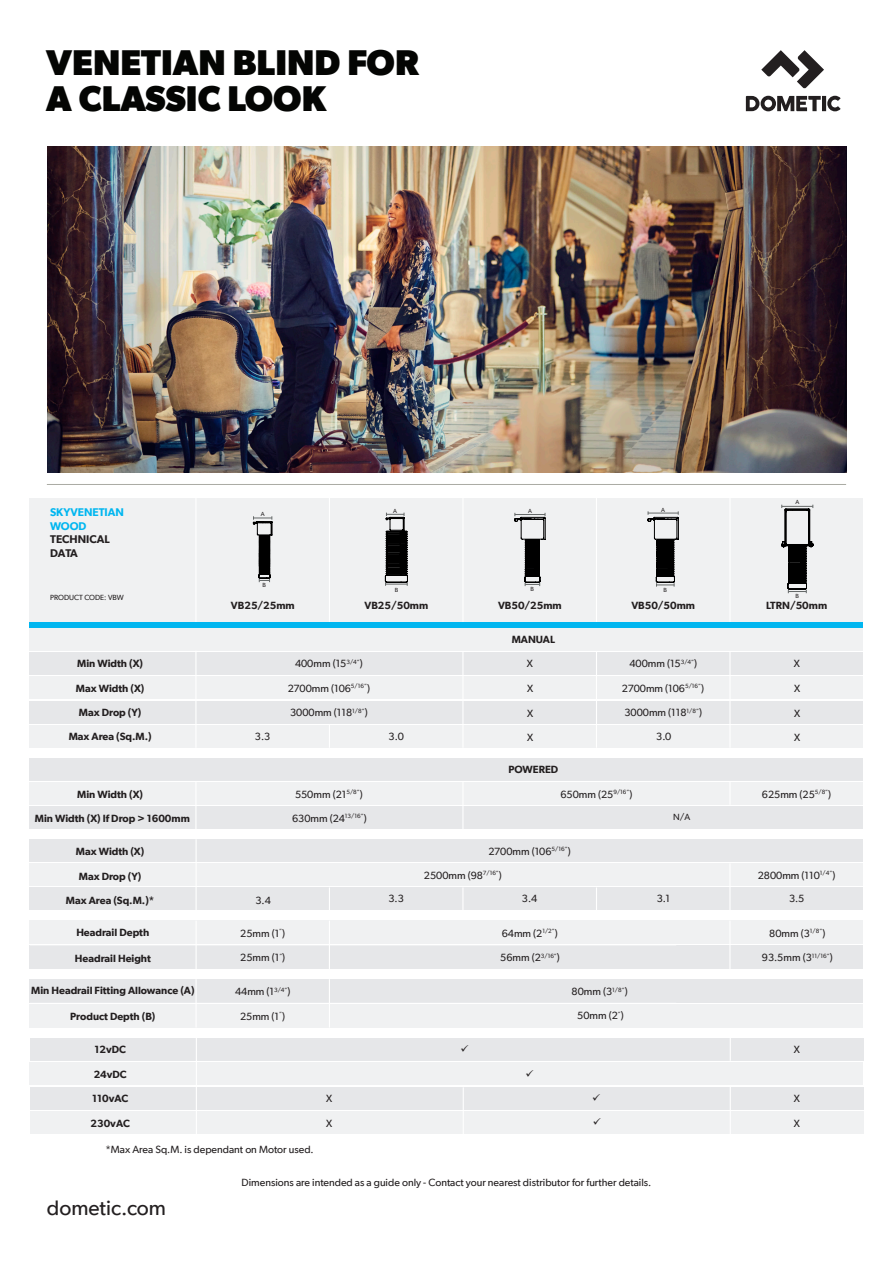
<style>
.page{position:relative;width:893px;height:1263px;background:#fff}
.page>*{position:absolute;margin:0;border:0;box-sizing:border-box;transform-origin:0 0}
.t1{font:700 36px "Gibson";color:#040503}
.t2{font:21px "Gibson";color:#231f20}
.t3{font:600 11.25px/13.5px "Gibson";color:#00b6f0}
.t4{font:600 11.25px "Gibson";color:#231f20}
.t5{font:10.5px "Gibson";color:#231f20}
.t6{font:600 10.5px "Gibson";color:#231f20}
.t7{font:9px "Gibson";color:#231f20}
.t8{font:7.5px "Gibson";color:#231f20}
.t9{font:6px "Gibson";color:#231f20}
</style>
<div class="page">
<div style="left:30px;top:920px;width:833px;height:24px;background:#f0f1f2"></div>
<div style="left:30px;top:1062px;width:833px;height:23px;background:#f0f1f2"></div>
<div style="left:30px;top:1111px;width:833px;height:23px;background:#f0f1f2"></div>
<svg style="left:761px;top:50px;width:63px;height:39px"></svg>
<svg style="left:746px;top:96px;width:95px;height:15px"></svg>
<div style="left:30px;top:498px;width:833px;height:127px;background:#f0f1f2"></div>
<hr style="left:329px;top:498px;width:1px;height:124px;background:#fff">
<img style="left:47px;top:147px;width:800px;height:325px">
<hr style="left:47px;top:484px;width:799px;height:1px;background:#aaaba4">
<hr style="left:462px;top:498px;width:1px;height:124px;background:#fff">
<div style="left:30px;top:945px;width:833px;height:24px;background:#e6e7e9"></div>
<div style="left:30px;top:979px;width:833px;height:24px;background:#e6e7e9"></div>
<div style="left:30px;top:1004px;width:833px;height:23px;background:#f0f1f2"></div>
<hr style="left:195px;top:979px;width:2px;height:48px;background:#fff">
<div style="left:30px;top:622px;width:833px;height:6px;background:#00b6f0"></div>
<hr style="left:196px;top:920px;width:1px;height:49px;background:#fff">
<div style="left:30px;top:1038px;width:833px;height:23px;background:#e6e7e9"></div>
<div style="left:30px;top:1087px;width:833px;height:23px;background:#e6e7e9"></div>
<hr style="left:196px;top:1038px;width:1px;height:96px;background:#fff">
<div style="left:29px;top:839px;width:834px;height:23px;background:#e6e7e9"></div>
<div style="left:30px;top:652px;width:833px;height:23px;background:#e6e7e9"></div>
<div style="left:30px;top:676px;width:833px;height:23px;background:#f0f1f2"></div>
<div style="left:29px;top:887px;width:834px;height:23px;background:#e6e7e9"></div>
<div style="left:30px;top:701px;width:833px;height:23px;background:#e6e7e9"></div>
<div style="left:30px;top:725px;width:833px;height:23px;background:#f0f1f2"></div>
<div style="left:30px;top:782px;width:833px;height:23px;background:#f0f1f2"></div>
<div style="left:29px;top:863px;width:834px;height:23px;background:#f0f1f2"></div>
<div style="left:30px;top:628px;width:833px;height:23px;background:#f0f1f2"></div>
<div style="left:30px;top:758px;width:833px;height:23px;background:#e6e7e9"></div>
<hr style="left:195px;top:651px;width:1px;height:97px;background:#fff">
<svg style="left:329px;top:725px;width:1px;height:23px"></svg>
<svg style="left:329px;top:887px;width:1px;height:23px"></svg>
<hr style="left:329px;top:920px;width:1px;height:49px;background:#fff">
<hr style="left:195px;top:498px;width:1px;height:124px;background:#fff">
<hr style="left:462px;top:652px;width:1px;height:96px;background:#fff">
<hr style="left:596px;top:498px;width:1px;height:124px;background:#fff">
<hr style="left:596px;top:652px;width:1px;height:96px;background:#fff">
<svg style="left:596px;top:887px;width:1px;height:23px"></svg>
<hr style="left:730px;top:1087px;width:1px;height:47px;background:#fff">
<hr style="left:463px;top:1087px;width:1px;height:47px;background:#fff">
<hr style="left:329px;top:979px;width:1px;height:48px;background:#fff">
<hr style="left:729px;top:498px;width:2px;height:124px;background:#fff">
<hr style="left:729px;top:652px;width:2px;height:96px;background:#fff">
<hr style="left:729px;top:782px;width:2px;height:23px;background:#fff">
<hr style="left:729px;top:920px;width:1px;height:49px;background:#fff">
<svg style="left:730px;top:1038px;width:1px;height:23px"></svg>
<svg style="left:781px;top:505px;width:32px;height:88px"></svg>
<svg style="left:647px;top:511px;width:32px;height:76px"></svg>
<svg style="left:514px;top:513px;width:32px;height:73px"></svg>
<svg style="left:385px;top:513px;width:23px;height:73px"></svg>
<svg style="left:253px;top:516px;width:20px;height:66px"></svg>
<div style="left:30px;top:806px;width:832px;height:23px;background:#e6e7e9"></div>
<hr style="left:195px;top:782px;width:1px;height:47px;background:#fff">
<hr style="left:462px;top:781px;width:1px;height:48px;background:#fff">
<hr style="left:196px;top:839px;width:1px;height:71px;background:#fff">
<hr style="left:729px;top:863px;width:1px;height:47px;background:#fff">
<svg style="left:462px;top:888px;width:1px;height:22px"></svg>
<p class="t1" style="left:46px;top:41px;width:374px">VENETIAN BLIND FOR</p>
<p class="t1" style="left:46px;top:77px;width:281px">A CLASSIC LOOK</p>
<p class="t3" style="left:50px;top:505px;width:75px">SKYVENETIAN<br>WOOD</p>
<p class="t4" style="left:50px;top:532px;width:61px">TECHNICAL</p>
<p class="t4" style="left:50px;top:546px;width:29px">DATA</p>
<p class="t9" style="left:261px;top:510px;width:5px">A</p>
<p class="t9" style="left:393px;top:507px;width:5px">A</p>
<p class="t9" style="left:528px;top:507px;width:5px">A</p>
<p class="t9" style="left:661px;top:506px;width:5px">A</p>
<p class="t9" style="left:263px;top:581px;width:5px">B</p>
<p class="t9" style="left:395px;top:586px;width:5px">B</p>
<p class="t9" style="left:531px;top:585px;width:5px">B</p>
<p class="t9" style="left:664px;top:586px;width:5px">B</p>
<p class="t8" style="left:50px;top:593px;width:75px">PRODUCT CODE: VBW</p>
<p class="t6" style="left:231px;top:599px;width:65px">VB25/25mm</p>
<p class="t6" style="left:631px;top:599px;width:65px">VB50/50mm</p>
<p class="t6" style="left:364px;top:599px;width:65px">VB25/50mm</p>
<p class="t6" style="left:498px;top:599px;width:65px">VB50/25mm</p>
<p class="t6" style="left:512px;top:633px;width:45px">MANUAL</p>
<p class="t6" style="left:77px;top:657px;width:67px">Min Width (X)</p>
<p class="t6" style="left:76px;top:682px;width:70px">Max Width (X)</p>
<p class="t6" style="left:79px;top:706px;width:64px">Max Drop (Y)</p>
<p class="t6" style="left:69px;top:730px;width:84px">Max Area (Sq.M.)</p>
<p class="t5" style="left:295px;top:657px;width:69px">400mm (15<sup>3/4”</sup>)</p>
<p class="t5" style="left:629px;top:657px;width:69px">400mm (15<sup>3/4”</sup>)</p>
<p class="t5" style="left:527px;top:657px;width:8px">X</p>
<p class="t5" style="left:527px;top:682px;width:8px">X</p>
<p class="t5" style="left:527px;top:707px;width:8px">X</p>
<p class="t5" style="left:527px;top:731px;width:8px">X</p>
<p class="t5" style="left:622px;top:682px;width:84px">2700mm (106<sup>5/16”</sup>)</p>
<p class="t5" style="left:288px;top:682px;width:84px">2700mm (106<sup>5/16”</sup>)</p>
<p class="t5" style="left:290px;top:706px;width:79px">3000mm (118<sup>1/8”</sup>)</p>
<p class="t5" style="left:624px;top:706px;width:79px">3000mm (118<sup>1/8”</sup>)</p>
<p class="t5" style="left:255px;top:730px;width:17px">3.3</p>
<p class="t5" style="left:656px;top:730px;width:17px">3.0</p>
<p class="t5" style="left:389px;top:730px;width:17px">3.0</p>
<p class="t6" style="left:508px;top:763px;width:51px">POWERED</p>
<p class="t6" style="left:77px;top:788px;width:67px">Min Width (X)</p>
<p class="t5" style="left:295px;top:788px;width:69px">550mm (21<sup>5/8”</sup>)</p>
<p class="t5" style="left:560px;top:788px;width:74px">650mm (25<sup>9/16”</sup>)</p>
<p class="t6" style="left:35px;top:812px;width:156px">Min Width (X) If Drop &gt; 1600mm</p>
<p class="t5" style="left:292px;top:812px;width:76px">630mm (24<sup>13/16”</sup>)</p>
<p class="t7" style="left:673px;top:811px;width:19px">N/A</p>
<p class="t6" style="left:76px;top:845px;width:70px">Max Width (X)</p>
<p class="t6" style="left:79px;top:870px;width:64px">Max Drop (Y)</p>
<p class="t6" style="left:66px;top:894px;width:90px">Max Area (Sq.M.)*</p>
<p class="t6" style="left:76px;top:926px;width:74px">Headrail Depth</p>
<p class="t6" style="left:75px;top:952px;width:77px">Headrail Height</p>
<p class="t6" style="left:31px;top:984px;width:165px">Min Headrail Fitting Allowance (A)</p>
<p class="t6" style="left:70px;top:1010px;width:87px">Product Depth (B)</p>
<p class="t6" style="left:95px;top:1043px;width:33px">12vDC</p>
<p class="t6" style="left:94px;top:1068px;width:34px">24vDC</p>
<p class="t6" style="left:92px;top:1092px;width:38px">110vAC</p>
<p class="t6" style="left:91px;top:1117px;width:41px">230vAC</p>
<p class="t5" style="left:488px;top:845px;width:84px">2700mm (106<sup>5/16”</sup>)</p>
<p class="t5" style="left:424px;top:868px;width:79px">2500mm (98<sup>7/16”</sup>)</p>
<p class="t5" style="left:255px;top:894px;width:17px">3.4</p>
<p class="t5" style="left:657px;top:892px;width:15px">3.1</p>
<p class="t5" style="left:388px;top:892px;width:17px">3.3</p>
<p class="t5" style="left:522px;top:892px;width:17px">3.4</p>
<p class="t5" style="left:240px;top:926px;width:47px">25mm (1<sup>”</sup>)</p>
<p class="t5" style="left:240px;top:951px;width:47px">25mm (1<sup>”</sup>)</p>
<p class="t5" style="left:235px;top:985px;width:57px">44mm (1<sup>3/4”</sup>)</p>
<p class="t5" style="left:240px;top:1010px;width:47px">25mm (1<sup>”</sup>)</p>
<p class="t5" style="left:326px;top:1092px;width:8px">X</p>
<p class="t5" style="left:326px;top:1117px;width:8px">X</p>
<p class="t5" style="left:502px;top:927px;width:58px">64mm (2<sup>1/2”</sup>)</p>
<p class="t5" style="left:500px;top:951px;width:61px">56mm (2<sup>3/16”</sup>)</p>
<p class="t5" style="left:572px;top:985px;width:58px">80mm (3<sup>1/8”</sup>)</p>
<p class="t5" style="left:577px;top:1009px;width:48px">50mm (2<sup>”</sup>)</p>
<p class="t5" style="left:105px;top:1143px;width:210px">*Max Area Sq.M. is dependant on Motor used.</p>
<p class="t2" style="left:47px;top:1194px;width:121px">dometic.com</p>
<p class="t5" style="left:242px;top:1176px;width:411px">Dimensions are intended as a guide only - Contact your nearest distributor for further details.</p>
<p class="t9" style="left:795px;top:498px;width:5px">A</p>
<p class="t9" style="left:795px;top:592px;width:5px">B</p>
<p class="t6" style="left:766px;top:599px;width:62px">LTRN/50mm</p>
<p class="t5" style="left:794px;top:657px;width:8px">X</p>
<p class="t5" style="left:794px;top:682px;width:8px">X</p>
<p class="t5" style="left:794px;top:707px;width:8px">X</p>
<p class="t5" style="left:794px;top:731px;width:8px">X</p>
<p class="t5" style="left:762px;top:788px;width:71px">625mm (25<sup>5/8”</sup>)</p>
<p class="t5" style="left:758px;top:869px;width:79px">2800mm (110<sup>1/4”</sup>)</p>
<p class="t5" style="left:789px;top:892px;width:17px">3.5</p>
<p class="t5" style="left:769px;top:927px;width:58px">80mm (3<sup>1/8”</sup>)</p>
<p class="t5" style="left:762px;top:951px;width:72px">93.5mm (3<sup>11/16”</sup>)</p>
<p class="t5" style="left:794px;top:1043px;width:8px">X</p>
<p class="t5" style="left:794px;top:1092px;width:8px">X</p>
<p class="t5" style="left:794px;top:1117px;width:8px">X</p>
</div>
